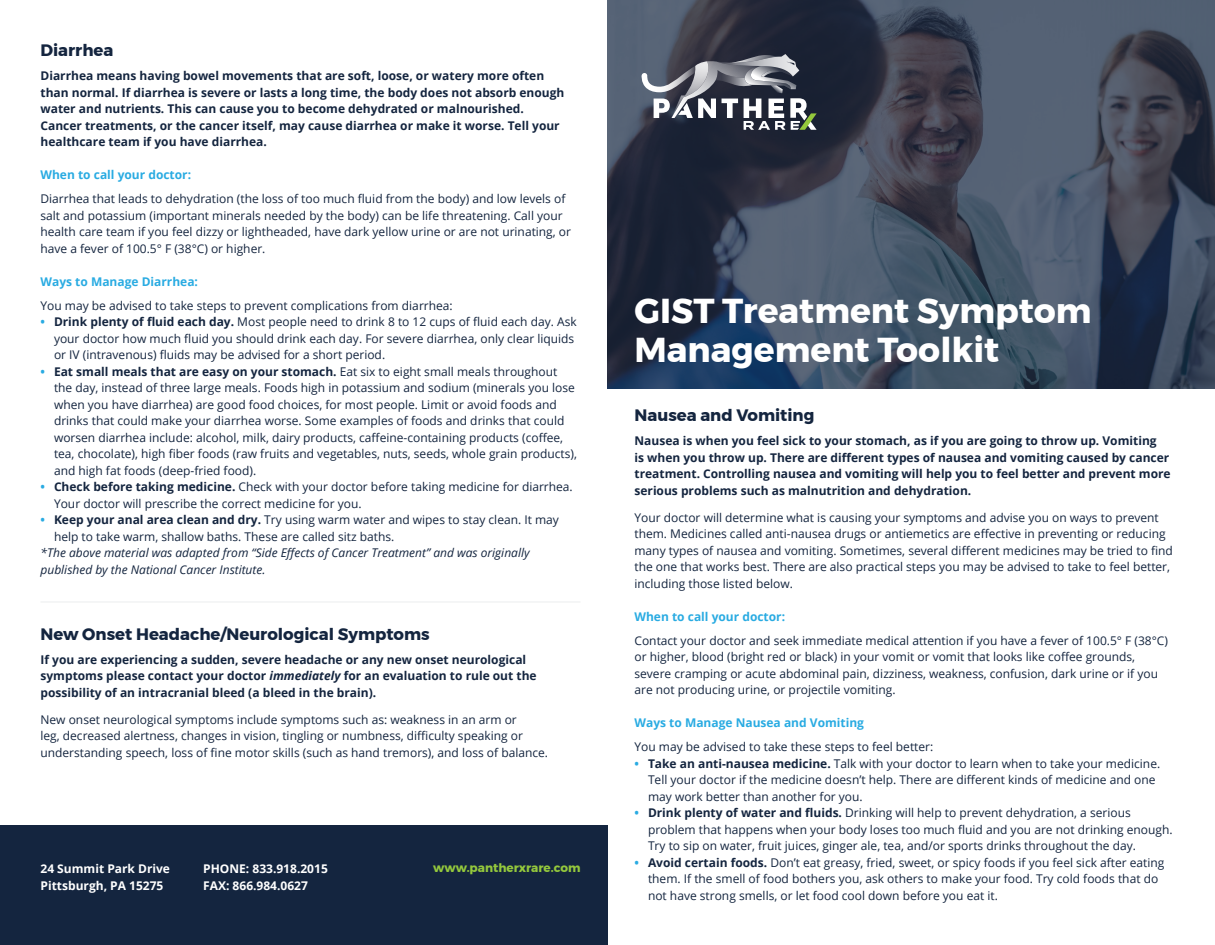
<style>
.page{position:relative;width:1215px;height:945px;background:#fff}
.page>*{position:absolute;margin:0;border:0;box-sizing:border-box;transform-origin:0 0}
.t1{font:700 34.5px/39px "Montserrat";color:#fff}
.t2{font:700 16.5px "Montserrat";color:#14253f}
.t3{font:12px/16.5px "Open Sans";color:#14253f}
.t4{font:700 12px/16.5px "Open Sans";color:#14253f}
.t5{font:italic 12px/16.5px "Open Sans";color:#14253f}
.t6{font:700 12px "Open Sans";color:#29abe2}
.t7{font:700 12px "Open Sans";color:#fff}
.t8{font:700 12px "Montserrat";color:#94c83c}
.s1{font-weight:700;color:#29abe2}
.s2{font-weight:700}
.s3{font-style:italic}
</style>
<div class="page">
<img style="left:608px;top:0;width:607px;height:388px">
<div style="left:0;top:826px;width:608px;height:119px;background:#14253f"></div>
<hr style="left:40px;top:601px;width:540px;height:2px;background:#f2f3f4">
<svg style="left:641px;top:54px;width:176px;height:76px"></svg>
<p class="t2" style="left:40px;top:37px;width:74px">Diarrhea</p>
<p class="t4" style="left:40px;top:68px;width:526px">Diarrhea means having bowel movements that are soft, loose, or watery more often than normal. If diarrhea is severe or lasts a long time, the body does not absorb enough water and nutrients. This can cause you to become dehydrated or malnourished.<br>Cancer treatments, or the cancer itself, may cause diarrhea or make it worse. Tell your healthcare team if you have diarrhea.</p>
<p class="t6" style="left:40px;top:167px;width:152px">When to call your doctor:</p>
<p class="t3" style="left:40px;top:191px;width:532px">Diarrhea that leads to dehydration (the loss of too much fluid from the body) and low levels of salt and potassium (important minerals needed by the body) can be life threatening. Call your health care team if you feel dizzy or lightheaded, have dark yellow urine or are not urinating, or have a fever of 100.5° F (38°C) or higher.</p>
<p class="t6" style="left:40px;top:273px;width:159px">Ways to Manage Diarrhea:</p>
<p class="t3" style="left:40px;top:297px;width:414px">You may be advised to take steps to prevent complications from diarrhea:</p>
<p class="t3" style="left:54px;top:314px;width:524px;text-indent:-14px"><span class="s1">•</span> <span class="s2">Drink plenty of fluid each day.</span> Most people need to drink 8 to 12 cups of fluid each day. Ask your doctor how much fluid you should drink each day. For severe diarrhea, only clear liquids or IV (intravenous) fluids may be advised for a short period.</p>
<p class="t3" style="left:54px;top:363px;width:525px;text-indent:-14px"><span class="s1">•</span> <span class="s2">Eat small meals that are easy on your stomach.</span> Eat six to eight small meals throughout the day, instead of three large meals. Foods high in potassium and sodium (minerals you lose when you have diarrhea) are good food choices, for most people. Limit or avoid foods and drinks that could make your diarrhea worse. Some examples of foods and drinks that could worsen diarrhea include: alcohol, milk, dairy products, caffeine-containing products (coffee, tea, chocolate), high fiber foods (raw fruits and vegetables, nuts, seeds, whole grain products), and high fat foods (deep-fried food).</p>
<p class="t3" style="left:54px;top:479px;width:520px;text-indent:-14px"><span class="s1">•</span> <span class="s2">Check before taking medicine.</span> Check with your doctor before taking medicine for diarrhea.<br>Your doctor will prescribe the correct medicine for you.</p>
<p class="t3" style="left:54px;top:512px;width:507px;text-indent:-14px"><span class="s1">•</span> <span class="s2">Keep your anal area clean and dry.</span> Try using warm water and wipes to stay clean. It may help to take warm, shallow baths. These are called sitz baths.</p>
<p class="t5" style="left:40px;top:545px;width:491px">*The above material was adapted from “Side Effects of Cancer Treatment” and was originally published by the National Cancer Institute.</p>
<p class="t2" style="left:40px;top:621px;width:391px">New Onset Headache/Neurological Symptoms</p>
<p class="t4" style="left:40px;top:651px;width:498px">If you are experiencing a sudden, severe headache or any new onset neurological symptoms please contact your doctor <span class="s3">immediately</span> for an evaluation to rule out the possibility of an intracranial bleed (a bleed in the brain).</p>
<p class="t3" style="left:40px;top:711px;width:509px">New onset neurological symptoms include symptoms such as: weakness in an arm or<br>leg, decreased alertness, changes in vision, tingling or numbness, difficulty speaking or understanding speech, loss of fine motor skills (such as hand tremors), and loss of balance.</p>
<p class="t7" style="left:40px;top:860px;width:131px">24 Summit Park Drive</p>
<p class="t7" style="left:40px;top:877px;width:124px">Pittsburgh, PA 15275</p>
<p class="t7" style="left:203px;top:860px;width:126px">PHONE: 833.918.2015</p>
<p class="t7" style="left:203px;top:877px;width:106px">FAX: 866.984.0627</p>
<p class="t8" style="left:433px;top:859px;width:149px">www.pantherxrare.com</p>
<p class="t1" style="left:634px;top:291px;width:459px">GIST Treatment Symptom<br>Management Toolkit</p>
<p class="t2" style="left:634px;top:402px;width:181px">Nausea and Vomiting</p>
<p class="t4" style="left:634px;top:433px;width:538px">Nausea is when you feel sick to your stomach, as if you are going to throw up. Vomiting<br>is when you throw up. There are different types of nausea and vomiting caused by cancer treatment. Controlling nausea and vomiting will help you to feel better and prevent more serious problems such as malnutrition and dehydration.</p>
<p class="t3" style="left:634px;top:509px;width:540px">Your doctor will determine what is causing your symptoms and advise you on ways to prevent them. Medicines called anti-nausea drugs or antiemetics are effective in preventing or reducing many types of nausea and vomiting. Sometimes, several different medicines may be tried to find the one that works best. There are also practical steps you may be advised to take to feel better, including those listed below.</p>
<p class="t6" style="left:634px;top:608px;width:152px">When to call your doctor:</p>
<p class="t3" style="left:634px;top:632px;width:535px">Contact your doctor and seek immediate medical attention if you have a fever of 100.5° F (38°C) or higher, blood (bright red or black) in your vomit or vomit that looks like coffee grounds, severe cramping or acute abdominal pain, dizziness, weakness, confusion, dark urine or if you are not producing urine, or projectile vomiting.</p>
<p class="t6" style="left:634px;top:715px;width:231px">Ways to Manage Nausea and Vomiting</p>
<p class="t3" style="left:634px;top:739px;width:300px">You may be advised to take these steps to feel better:</p>
<p class="t3" style="left:648px;top:755px;width:514px;text-indent:-14px"><span class="s1">•</span> <span class="s2">Take an anti-nausea medicine.</span> Talk with your doctor to learn when to take your medicine.<br>Tell your doctor if the medicine doesn’t help. There are different kinds of medicine and one may work better than another for you.</p>
<p class="t3" style="left:648px;top:805px;width:526px;text-indent:-14px"><span class="s1">•</span> <span class="s2">Drink plenty of water and fluids.</span> Drinking will help to prevent dehydration, a serious problem that happens when your body loses too much fluid and you are not drinking enough.<br>Try to sip on water, fruit juices, ginger ale, tea, and/or sports drinks throughout the day.</p>
<p class="t3" style="left:648px;top:854px;width:518px;text-indent:-14px"><span class="s1">•</span> <span class="s2">Avoid certain foods.</span> Don’t eat greasy, fried, sweet, or spicy foods if you feel sick after eating them. If the smell of food bothers you, ask others to make your food. Try cold foods that do not have strong smells, or let food cool down before you eat it.</p>
</div>
